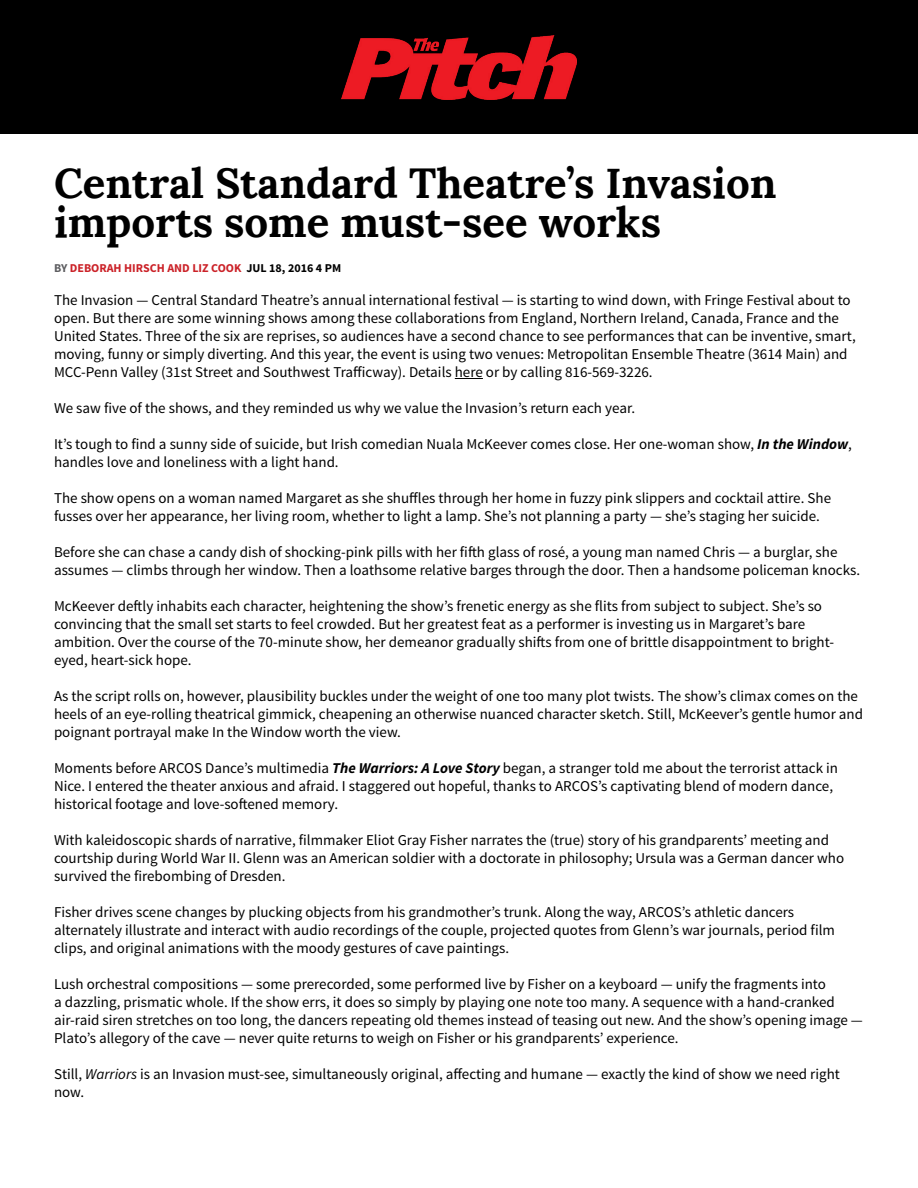
<style>
.page{position:relative;width:918px;height:1188px;background:#fff}
.page>*{position:absolute;margin:0;border:0;box-sizing:border-box;transform-origin:0 0}
.t1{font:700 42px/39px "Lora";color:#000}
.t2{font:15px/18px "Source Sans Pro";color:#000}
.t3{font:700 12px "Source Sans Pro";color:#cb2228}
.s1{color:#5d5d60}
.s2{color:#000}
.s3{font-weight:700;font-style:italic}
.s4{font-style:italic}
</style>
<div class="page">
<div style="left:0;top:0;width:918px;height:134px;background:#000"></div>
<img style="left:342px;top:36px;width:234px;height:63px">
<svg style="left:455px;top:378px;width:28px;height:1px"></svg>
<h1 class="t1" style="left:54px;top:159px;width:724px">Central Standard Theatre’s Invasion imports some must-see works</h1>
<p class="t3" style="left:54px;top:260px;width:289px"><span class="s1">BY</span> DEBORAH HIRSCH AND LIZ COOK <span class="s2">JUL 18, 2016 4 PM</span></p>
<p class="t2" style="left:54px;top:291px;width:803px">The Invasion — Central Standard Theatre’s annual international festival — is starting to wind down, with Fringe Festival about to open. But there are some winning shows among these collaborations from England, Northern Ireland, Canada, France and the United States. Three of the six are reprises, so audiences have a second chance to see performances that can be inventive, smart, moving, funny or simply diverting. And this year, the event is using two venues: Metropolitan Ensemble Theatre (3614 Main) and MCC-Penn Valley (31st Street and Southwest Trafficway). Details here or by calling 816-569-3226.</p>
<p class="t2" style="left:54px;top:399px;width:583px">We saw five of the shows, and they reminded us why we value the Invasion’s return each year.</p>
<p class="t2" style="left:54px;top:435px;width:800px">It’s tough to find a sunny side of suicide, but Irish comedian Nuala McKeever comes close. Her one-woman show, <span class="s3">In the Window</span>, handles love and loneliness with a light hand.</p>
<p class="t2" style="left:54px;top:489px;width:779px">The show opens on a woman named Margaret as she shuffles through her home in fuzzy pink slippers and cocktail attire. She fusses over her appearance, her living room, whether to light a lamp. She’s not planning a party — she’s staging her suicide.</p>
<p class="t2" style="left:54px;top:543px;width:808px">Before she can chase a candy dish of shocking-pink pills with her fifth glass of rosé, a young man named Chris — a burglar, she assumes — climbs through her window. Then a loathsome relative barges through the door. Then a handsome policeman knocks.</p>
<p class="t2" style="left:54px;top:597px;width:782px">McKeever deftly inhabits each character, heightening the show’s frenetic energy as she flits from subject to subject. She’s so convincing that the small set starts to feel crowded. But her greatest feat as a performer is investing us in Margaret’s bare ambition. Over the course of the 70-minute show, her demeanor gradually shifts from one of brittle disappointment to bright&shy;eyed, heart-sick hope.</p>
<p class="t2" style="left:54px;top:687px;width:811px">As the script rolls on, however, plausibility buckles under the weight of one too many plot twists. The show’s climax comes on the heels of an eye-rolling theatrical gimmick, cheapening an otherwise nuanced character sketch. Still, McKeever’s gentle humor and poignant portrayal make In the Window worth the view.</p>
<p class="t2" style="left:54px;top:759px;width:786px">Moments before ARCOS Dance’s multimedia <span class="s3">The Warriors: A Love Story</span> began, a stranger told me about the terrorist attack in<br>Nice. I entered the theater anxious and afraid. I staggered out hopeful, thanks to ARCOS’s captivating blend of modern dance, historical footage and love-softened memory.</p>
<p class="t2" style="left:54px;top:831px;width:792px">With kaleidoscopic shards of narrative, filmmaker Eliot Gray Fisher narrates the (true) story of his grandparents’ meeting and courtship during World War II. Glenn was an American soldier with a doctorate in philosophy; Ursula was a German dancer who survived the firebombing of Dresden.</p>
<p class="t2" style="left:54px;top:903px;width:782px">Fisher drives scene changes by plucking objects from his grandmother’s trunk. Along the way, ARCOS’s athletic dancers alternately illustrate and interact with audio recordings of the couple, projected quotes from Glenn’s war journals, period film clips, and original animations with the moody gestures of cave paintings.</p>
<p class="t2" style="left:54px;top:975px;width:810px">Lush orchestral compositions — some prerecorded, some performed live by Fisher on a keyboard — unify the fragments into<br>a dazzling, prismatic whole. If the show errs, it does so simply by playing one note too many. A sequence with a hand-cranked air-raid siren stretches on too long, the dancers repeating old themes instead of teasing out new. And the show’s opening image — Plato’s allegory of the cave — never quite returns to weigh on Fisher or his grandparents’ experience.</p>
<p class="t2" style="left:54px;top:1065px;width:787px">Still, <span class="s4">Warriors</span> is an Invasion must-see, simultaneously original, affecting and humane — exactly the kind of show we need right now.</p>
</div>
